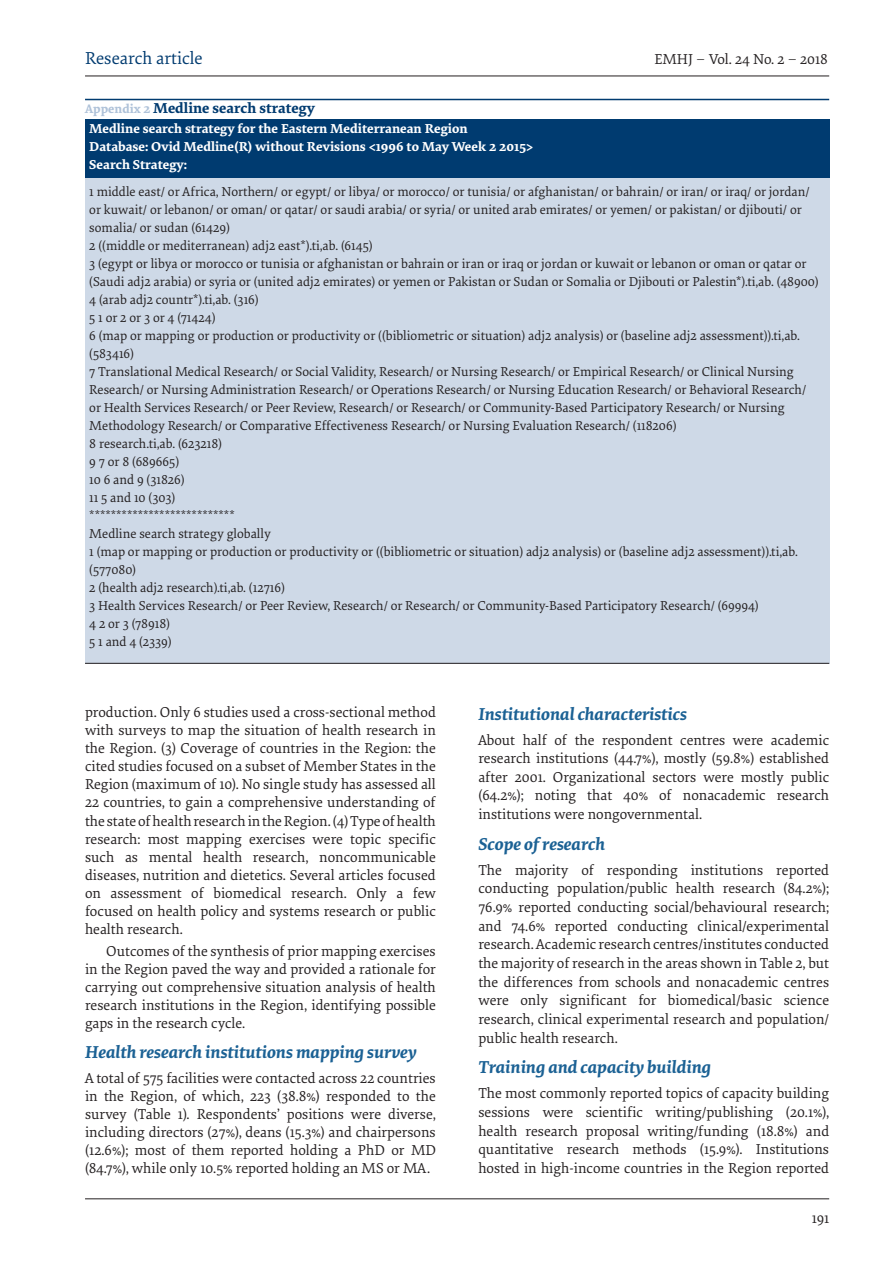
<style>
.page{position:relative;width:893px;height:1263px;background:#fff}
.page>*{position:absolute;margin:0;border:0;box-sizing:border-box;transform-origin:0 0}
.t1{font:italic 700 18px "Elena";color:#1b6194}
.t2{font:18px "Elena";color:#003b70}
.Body_1{font:15px/18px "Elena";color:#231f20;text-align:justify}
.Body{font:15px/18px "Elena";color:#231f20;text-align:justify}
.tabletit{font:700 15px "Elena";color:#003b70}
.tabletxt{font:13.5px/18px "Elena";color:#231f20}
.tabletxt-2{font:700 13.5px "Elena";color:#fff}
.s1{font-family:"Ropa Sans PTT";font-weight:300}
.s2{font-size:12.9px;color:#afc2d9}
</style>
<div class="page">
<hr style="left:85px;top:1198px;width:744px;height:1px;background:#231f20">
<hr style="left:85px;top:76px;width:744px;height:1px;background:#231f20">
<hr style="left:85px;top:99px;width:744px;height:1px;background:#003b70">
<div style="left:85px;top:119px;width:744px;height:59px;background:#003b70"></div>
<div style="left:85px;top:178px;width:744px;height:485px;background:#ced9e7"></div>
<hr style="left:85px;top:663px;width:744px;height:1px;background:#231f20">
<p class="t2" style="left:85px;top:46px;width:119px">Research article</p>
<p class="Body_1" style="left:654px;top:49px;width:175px">EMHJ <span class="s1">–</span> Vol. 24 No. 2 <span class="s1">–</span> 2018</p>
<p class="tabletit" style="left:85px;top:97px;width:231px"><span class="s2">Appendix 2</span> Medline search strategy</p>
<p class="tabletxt-2" style="left:89px;top:119px;width:380px">Medline search strategy for the Eastern Mediterranean Region</p>
<p class="tabletxt-2" style="left:89px;top:137px;width:446px">Database: Ovid Medline(R) without Revisions &lt;1996 to May Week 2 2015&gt;</p>
<p class="tabletxt-2" style="left:89px;top:155px;width:99px">Search Strategy:</p>
<p class="tabletxt" style="left:89px;top:182px;width:722px">1 middle east/ or Africa, Northern/ or egypt/ or libya/ or morocco/ or tunisia/ or afghanistan/ or bahrain/ or iran/ or iraq/ or jordan/ or kuwait/ or lebanon/ or oman/ or qatar/ or saudi arabia/ or syria/ or united arab emirates/ or yemen/ or pakistan/ or djibouti/ or somalia/ or sudan (61429)</p>
<p class="tabletxt" style="left:89px;top:236px;width:285px">2 ((middle or mediterranean) adj2 east*).ti,ab. (6145)</p>
<p class="tabletxt" style="left:89px;top:254px;width:731px">3 (egypt or libya or morocco or tunisia or afghanistan or bahrain or iran or iraq or jordan or kuwait or lebanon or oman or qatar or (Saudi adj2 arabia) or syria or (united adj2 emirates) or yemen or Pakistan or Sudan or Somalia or Djibouti or Palestin*).ti,ab. (48900)</p>
<p class="tabletxt" style="left:89px;top:290px;width:171px">4 (arab adj2 countr*).ti,ab. (316)</p>
<p class="tabletxt" style="left:89px;top:308px;width:128px">5 1 or 2 or 3 or 4 (71424)</p>
<p class="tabletxt" style="left:89px;top:326px;width:712px">6 (map or mapping or production or productivity or ((bibliometric or situation) adj2 analysis) or (baseline adj2 assessment)).ti,ab. (583416)</p>
<p class="tabletxt" style="left:89px;top:362px;width:718px">7 Translational Medical Research/ or Social Validity, Research/ or Nursing Research/ or Empirical Research/ or Clinical Nursing Research/ or Nursing Administration Research/ or Operations Research/ or Nursing Education Research/ or Behavioral Research/ or Health Services Research/ or Peer Review, Research/ or Research/ or Community-Based Participatory Research/ or Nursing Methodology Research/ or Comparative Effectiveness Research/ or Nursing Evaluation Research/ (118206)</p>
<p class="tabletxt" style="left:89px;top:434px;width:134px">8 research.ti,ab. (623218)</p>
<p class="tabletxt" style="left:89px;top:452px;width:91px">9 7 or 8 (689665)</p>
<p class="tabletxt" style="left:89px;top:470px;width:97px">10 6 and 9 (31826)</p>
<p class="tabletxt" style="left:89px;top:488px;width:88px">11 5 and 10 (303)</p>
<p class="tabletxt" style="left:89px;top:506px;width:147px">***************************</p>
<p class="tabletxt" style="left:89px;top:524px;width:183px">Medline search strategy globally</p>
<p class="tabletxt" style="left:89px;top:542px;width:710px">1 (map or mapping or production or productivity or ((bibliometric or situation) adj2 analysis) or (baseline adj2 assessment)).ti,ab. (577080)</p>
<p class="tabletxt" style="left:89px;top:578px;width:197px">2 (health adj2 research).ti,ab. (12716)</p>
<p class="tabletxt" style="left:89px;top:596px;width:671px">3 Health Services Research/ or Peer Review, Research/ or Research/ or Community-Based Participatory Research/ (69994)</p>
<p class="tabletxt" style="left:89px;top:614px;width:82px">4 2 or 3 (78918)</p>
<p class="tabletxt" style="left:89px;top:632px;width:84px">5 1 and 4 (2339)</p>
<p class="Body_1" style="left:85px;top:703px;width:352px">production. Only 6 studies used a cross-sectional method with surveys to map the situation of health research in the Region. (3) Coverage of countries in the Region: the cited studies focused on a subset of Member States in the Region (maximum of 10). No single study has assessed all 22 countries, to gain a comprehensive understanding of the state of health research in the Region. (4) Type of health research: most mapping exercises were topic specific such as mental health research, noncommunicable diseases, nutrition and dietetics. Several articles focused on assessment of biomedical research. Only a few focused on health policy and systems research or public health research.</p>
<p class="Body" style="left:85px;top:941px;width:352px;text-indent:21px">Outcomes of the synthesis of prior mapping exercises in the Region paved the way and provided a rationale for carrying out comprehensive situation analysis of health research institutions in the Region, identifying possible gaps in the research cycle.</p>
<h2 class="t1" style="left:85px;top:1039px;width:333px">Health research institutions mapping survey</h2>
<p class="Body_1" style="left:85px;top:1068px;width:352px">A total of 575 facilities were contacted across 22 countries in the Region, of which, 223 (38.8%) responded to the survey (Table 1). Respondents’ positions were diverse, including directors (27%), deans (15.3%) and chairpersons (12.6%); most of them reported holding a PhD or MD (84.7%), while only 10.5% reported holding an MS or MA.</p>
<h2 class="t1" style="left:478px;top:700px;width:210px">Institutional characteristics</h2>
<p class="Body_1" style="left:478px;top:730px;width:352px;line-height:18.6px">About half of the respondent centres were academic research institutions (44.7%), mostly (59.8%) established after 2001. Organizational sectors were mostly public (64.2%); noting that 40% of nonacademic research institutions were nongovernmental.</p>
<h2 class="t1" style="left:478px;top:830px;width:128px">Scope of research</h2>
<p class="Body_1" style="left:478px;top:860px;width:352px;line-height:18.6px">The majority of responding institutions reported conducting population/public health research (84.2%); 76.9% reported conducting social/behavioural research; and 74.6% reported conducting clinical/experimental research. Academic research centres/institutes conducted the majority of research in the areas shown in Table 2, but the differences from schools and nonacademic centres were only significant for biomedical/basic science research, clinical experimental research and population/ public health research.</p>
<h2 class="t1" style="left:478px;top:1054px;width:234px">Training and capacity building</h2>
<p class="Body_1" style="left:478px;top:1083px;width:352px;line-height:18.6px">The most commonly reported topics of capacity building sessions were scientific writing/publishing (20.1%), health research proposal writing/funding (18.8%) and quantitative research methods (15.9%). Institutions hosted in high-income countries in the Region reported</p>
<p class="Body_1" style="left:812px;top:1209px;width:19px">191</p>
</div>
